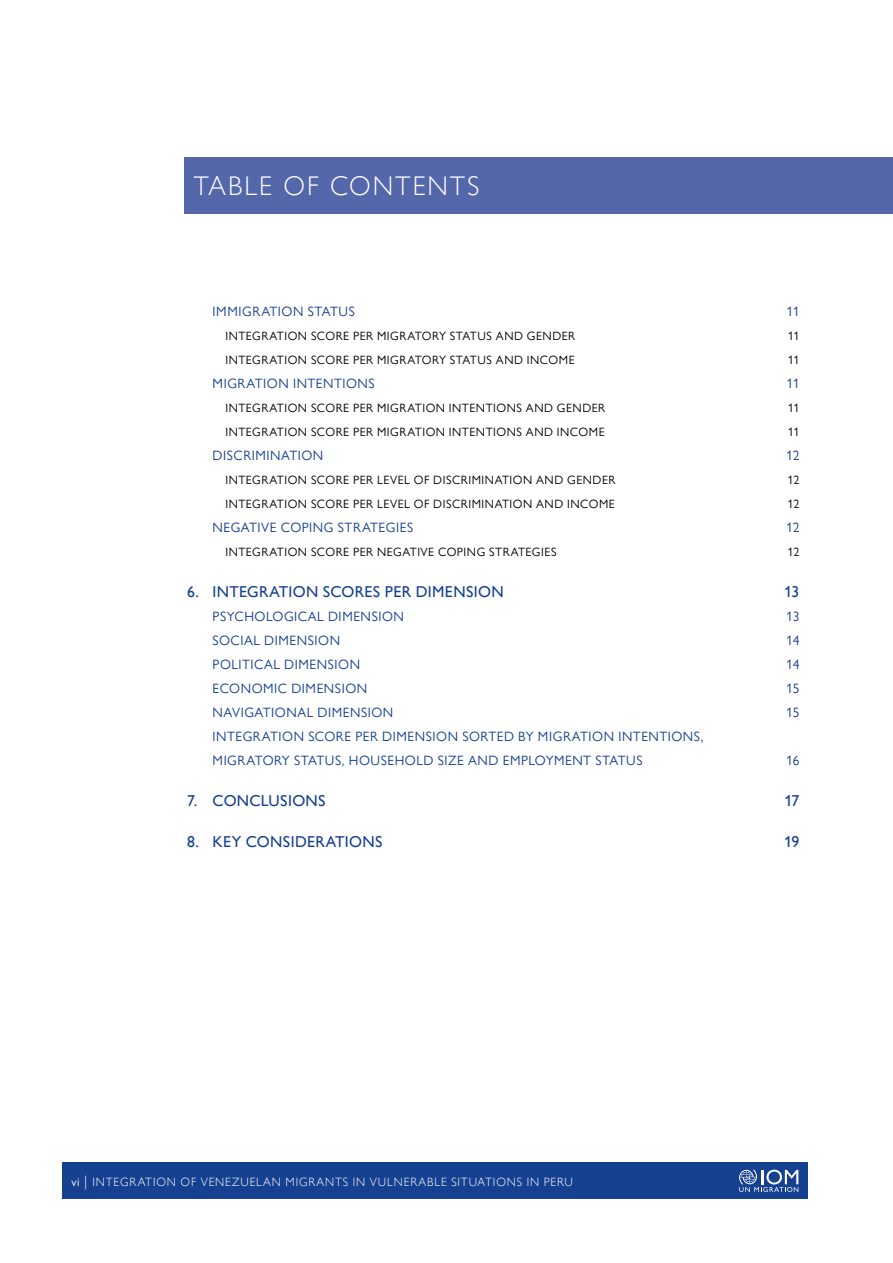
<style>
.page{position:relative;width:893px;height:1263px;background:#fff}
.page>*{position:absolute;margin:0;border:0;box-sizing:border-box;transform-origin:0 0}
.t1{font:300 27px "Gill Sans Nova";letter-spacing:.07em;color:#fff}
.t2{font:500 15.75px "Gill Sans Nova";letter-spacing:.015em;color:#164190}
.t3{font:13.5px/24px "Gill Sans Nova";letter-spacing:.04em;color:#164190}
.t4{font:12px "Gill Sans Nova";letter-spacing:.04em;color:#000}
.t5{font:300 12px "Gill Sans Nova";letter-spacing:.075em;color:#fff}
.s1{font-weight:400}
.s2{font-size:15px}
</style>
<div class="page">
<div style="left:63px;top:1162px;width:745px;height:37px;background:#164190"></div>
<svg style="left:739px;top:1169px;width:59px;height:23px"></svg>
<div style="left:185px;top:157px;width:708px;height:57px;background:#5467ab"></div>
<hr style="left:892px;top:43px;width:1px;height:1086px;background:#e9ebf6">
<svg style="left:892px;top:267px;width:1px;height:304px"></svg>
<h1 class="t1" style="left:193px;top:170px;width:287px">TABLE OF CONTENTS</h1>
<p class="t3" style="left:213px;top:299px;width:144px">IMMIGRATION STATUS</p>
<p class="t3" style="left:786px;top:299px;width:14px">11</p>
<p class="t4" style="left:225px;top:329px;width:351px">INTEGRATION SCORE PER MIGRATORY STATUS AND GENDER</p>
<p class="t4" style="left:788px;top:329px;width:13px">11</p>
<p class="t4" style="left:225px;top:353px;width:351px">INTEGRATION SCORE PER MIGRATORY STATUS AND INCOME</p>
<p class="t4" style="left:788px;top:353px;width:13px">11</p>
<p class="t3" style="left:213px;top:371px;width:164px">MIGRATION INTENTIONS</p>
<p class="t3" style="left:786px;top:371px;width:14px">11</p>
<p class="t4" style="left:225px;top:401px;width:381px">INTEGRATION SCORE PER MIGRATION INTENTIONS AND GENDER</p>
<p class="t4" style="left:788px;top:401px;width:13px">11</p>
<p class="t4" style="left:225px;top:425px;width:381px">INTEGRATION SCORE PER MIGRATION INTENTIONS AND INCOME</p>
<p class="t4" style="left:788px;top:425px;width:13px">11</p>
<p class="t3" style="left:213px;top:443px;width:112px">DISCRIMINATION</p>
<p class="t3" style="left:786px;top:443px;width:15px">12</p>
<p class="t4" style="left:225px;top:473px;width:392px">INTEGRATION SCORE PER LEVEL OF DISCRIMINATION AND GENDER</p>
<p class="t4" style="left:788px;top:473px;width:13px">12</p>
<p class="t4" style="left:225px;top:497px;width:391px">INTEGRATION SCORE PER LEVEL OF DISCRIMINATION AND INCOME</p>
<p class="t4" style="left:788px;top:497px;width:13px">12</p>
<p class="t3" style="left:213px;top:515px;width:202px">NEGATIVE COPING STRATEGIES</p>
<p class="t3" style="left:786px;top:515px;width:15px">12</p>
<p class="t4" style="left:225px;top:545px;width:333px">INTEGRATION SCORE PER NEGATIVE COPING STRATEGIES</p>
<p class="t4" style="left:788px;top:545px;width:13px">12</p>
<h2 class="t2" style="left:187px;top:582px;width:318px">6. INTEGRATION SCORES PER DIMENSION</h2>
<h2 class="t2" style="left:784px;top:582px;width:17px">13</h2>
<p class="t3" style="left:213px;top:604px;width:193px">PSYCHOLOGICAL DIMENSION</p>
<p class="t3" style="left:786px;top:604px;width:15px">13</p>
<p class="t3" style="left:213px;top:628px;width:129px">SOCIAL DIMENSION</p>
<p class="t3" style="left:786px;top:628px;width:15px">14</p>
<p class="t3" style="left:213px;top:652px;width:149px">POLITICAL DIMENSION</p>
<p class="t3" style="left:786px;top:652px;width:15px">14</p>
<p class="t3" style="left:213px;top:676px;width:156px">ECONOMIC DIMENSION</p>
<p class="t3" style="left:786px;top:676px;width:15px">15</p>
<p class="t3" style="left:213px;top:700px;width:182px">NAVIGATIONAL DIMENSION</p>
<p class="t3" style="left:786px;top:700px;width:15px">15</p>
<p class="t3" style="left:213px;top:724px;width:492px">INTEGRATION SCORE PER DIMENSION SORTED BY MIGRATION INTENTIONS,<br>MIGRATORY STATUS, HOUSEHOLD SIZE AND EMPLOYMENT STATUS</p>
<p class="t3" style="left:786px;top:748px;width:15px">16</p>
<h2 class="t2" style="left:187px;top:791px;width:140px">7. CONCLUSIONS</h2>
<h2 class="t2" style="left:784px;top:791px;width:17px">17</h2>
<h2 class="t2" style="left:187px;top:832px;width:197px">8. KEY CONSIDERATIONS</h2>
<h2 class="t2" style="left:784px;top:832px;width:17px">19</h2>
<p class="t5" style="left:71px;top:1175px;width:503px"><span class="s1">vi</span> <span class="s2">|</span> INTEGRATION OF VENEZUELAN MIGRANTS IN VULNERABLE SITUATIONS IN PERU</p>
</div>
